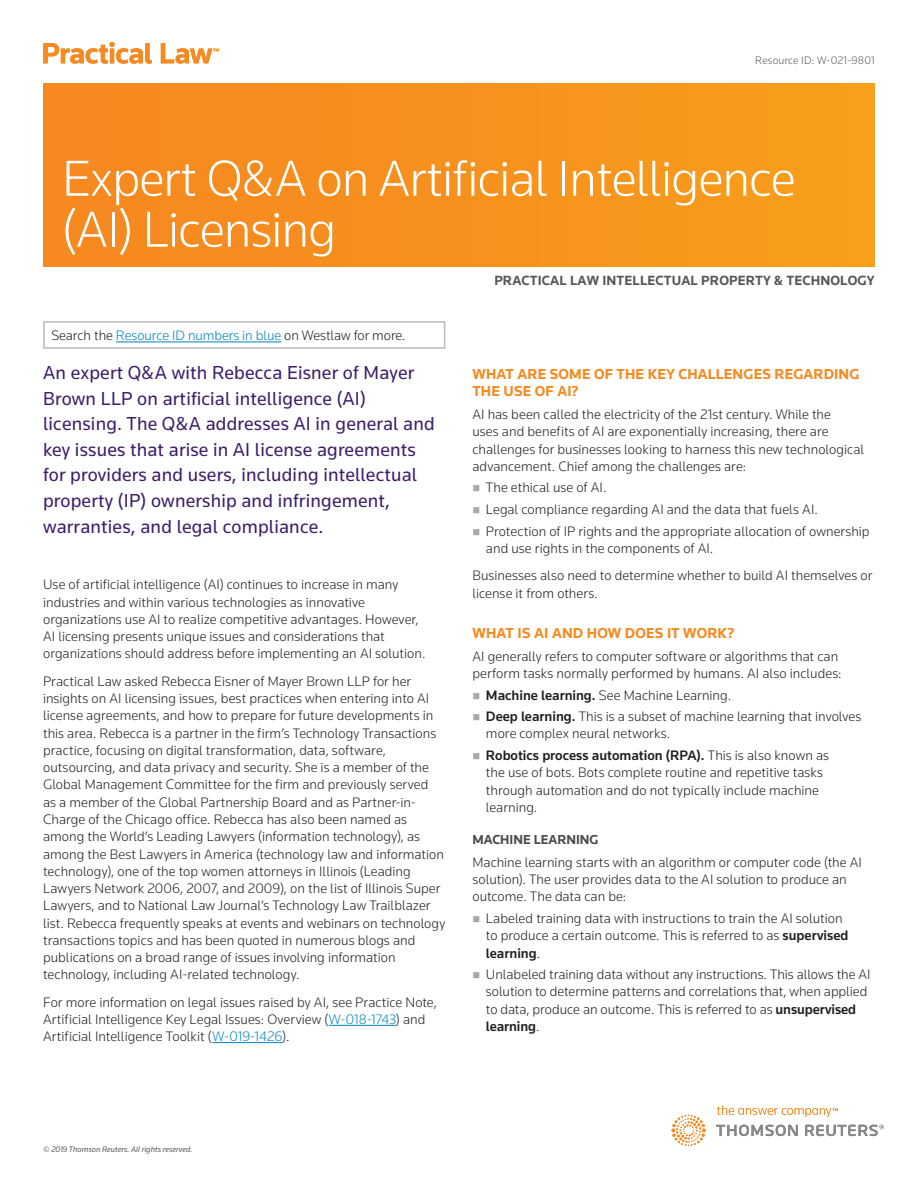
<style>
.page{position:relative;width:918px;height:1188px;background:#fff}
.page>*{position:absolute;margin:0;border:0;box-sizing:border-box;transform-origin:0 0}
.t1{font:300 52.5px/51px "Knowledge";letter-spacing:-.02em;color:#fff}
.t2{font:19.5px/25.5px "Knowledge";letter-spacing:.01em;color:#3e1d6b}
.t3{font:700 15px/16.5px "Knowledge";letter-spacing:.01em;color:#f6891f}
.t4{font:300 14.25px/17.2px "Knowledge";color:#231f20}
.t5{font:700 13.8px "Knowledge";letter-spacing:.01em;color:#57585a}
.t6{font:700 13.5px "Knowledge";color:#4b4c4d}
.t7{font:300 11.25px "Knowledge";letter-spacing:.01em;color:#57585a}
.t8{font:italic 8.25px "Knowledge";color:#57585a}
.s1{color:#0083bf}
.s2{font-weight:500}
</style>
<div class="page">
<svg style="left:43px;top:42px;width:176px;height:22px"></svg>
<svg style="left:672px;top:1106px;width:212px;height:40px"></svg>
<hr style="left:116px;top:342px;width:165px;height:1px;background:#0083bf">
<div style="left:43px;top:321px;width:402px;height:28px;border:2px solid #b8b9bc"></div>
<div style="left:43px;top:84px;width:832px;height:183px;background:#f6911e"></div>
<hr style="left:329px;top:1025px;width:67px;height:1px;background:#0083bf">
<hr style="left:212px;top:1042px;width:70px;height:1px;background:#0083bf">
<p class="t7" style="left:755px;top:53px;width:121px">Resource ID: W-021-9801</p>
<h1 class="t1" style="left:62px;top:152px;width:735px">Expert Q&amp;A on Artificial Intelligence (AI) Licensing</h1>
<p class="t5" style="left:494px;top:272px;width:382px">PRACTICAL LAW INTELLECTUAL PROPERTY &amp; TECHNOLOGY</p>
<p class="t4" style="left:51px;top:327px;width:356px">Search the <span class="s1">Resource ID numbers in blue</span> on Westlaw for more.</p>
<p class="t2" style="left:43px;top:360px;width:393px">An expert Q&amp;A with Rebecca Eisner of Mayer Brown LLP on artificial intelligence (AI) licensing. The Q&amp;A addresses AI in general and key issues that arise in AI license agreements for providers and users, including intellectual property (IP) ownership and infringement, warranties, and legal compliance.</p>
<p class="t4" style="left:43px;top:576px;width:384px">Use of artificial intelligence (AI) continues to increase in many industries and within various technologies as innovative organizations use AI to realize competitive advantages. However, AI licensing presents unique issues and considerations that organizations should address before implementing an AI solution.</p>
<p class="t4" style="left:43px;top:672px;width:404px">Practical Law asked Rebecca Eisner of Mayer Brown LLP for her insights on AI licensing issues, best practices when entering into AI license agreements, and how to prepare for future developments in this area. Rebecca is a partner in the firm’s Technology Transactions practice, focusing on digital transformation, data, software, outsourcing, and data privacy and security. She is a member of the Global Management Committee for the firm and previously served<br>as a member of the Global Partnership Board and as Partner-in-Charge of the Chicago office. Rebecca has also been named as among the World’s Leading Lawyers (information technology), as among the Best Lawyers in America (technology law and information technology), one of the top women attorneys in Illinois (Leading Lawyers Network 2006, 2007, and 2009), on the list of Illinois Super Lawyers, and to National Law Journal’s Technology Law Trailblazer list. Rebecca frequently speaks at events and webinars on technology transactions topics and has been quoted in numerous blogs and publications on a broad range of issues involving information technology, including AI-related technology.</p>
<p class="t4" style="left:43px;top:993px;width:395px">For more information on legal issues raised by AI, see Practice Note,<br>Artificial Intelligence Key Legal Issues: Overview (<span class="s1">W-018-1743</span>) and<br>Artificial Intelligence Toolkit (<span class="s1">W-019-1426</span>).</p>
<p class="t3" style="left:472px;top:366px;width:389px">WHAT ARE SOME OF THE KEY CHALLENGES REGARDING<br>THE USE OF AI?</p>
<p class="t4" style="left:472px;top:406px;width:393px">AI has been called the electricity of the 21st century. While the<br>uses and benefits of AI are exponentially increasing, there are challenges for businesses looking to harness this new technological advancement. Chief among the challenges are:</p>
<p class="t4" style="left:486px;top:477px;width:385px;line-height:21.6px">The ethical use of AI.<br>Legal compliance regarding AI and the data that fuels AI.<br>Protection of IP rights and the appropriate allocation of ownership</p>
<p class="t4" style="left:472px;top:534px;width:401px;line-height:27.5px;text-indent:13px">and use rights in the components of AI.<br>Businesses also need to determine whether to build AI themselves or</p>
<p class="t4" style="left:472px;top:584px;width:127px">license it from others.</p>
<p class="t3" style="left:472px;top:624px;width:264px">WHAT IS AI AND HOW DOES IT WORK?</p>
<p class="t4" style="left:472px;top:647px;width:371px">AI generally refers to computer software or algorithms that can perform tasks normally performed by humans. AI also includes:</p>
<p class="t4" style="left:486px;top:684px;width:377px;line-height:21.6px"><span class="s2">Machine learning.</span> See Machine Learning.<br><span class="s2">Deep learning.</span> This is a subset of machine learning that involves</p>
<p class="t4" style="left:486px;top:723px;width:345px;line-height:21.6px">more complex neural networks.<br><span class="s2">Robotics process automation (RPA).</span> This is also known as</p>
<p class="t4" style="left:486px;top:764px;width:339px">the use of bots. Bots complete routine and repetitive tasks through automation and do not typically include machine learning.</p>
<p class="t6" style="left:472px;top:831px;width:128px">MACHINE LEARNING</p>
<p class="t4" style="left:472px;top:853px;width:391px">Machine learning starts with an algorithm or computer code (the AI solution). The user provides data to the AI solution to produce an outcome. The data can be:</p>
<p class="t4" style="left:486px;top:909px;width:364px">Labeled training data with instructions to train the AI solution to produce a certain outcome. This is referred to as <span class="s2">supervised learning</span>.</p>
<p class="t4" style="left:486px;top:965px;width:386px">Unlabeled training data without any instructions. This allows the AI solution to determine patterns and correlations that, when applied to data, produce an outcome. This is referred to as <span class="s2">unsupervised learning</span>.</p>
<p class="t8" style="left:43px;top:1144px;width:151px">© 2019 Thomson Reuters. All rights reserved.</p>
</div>
